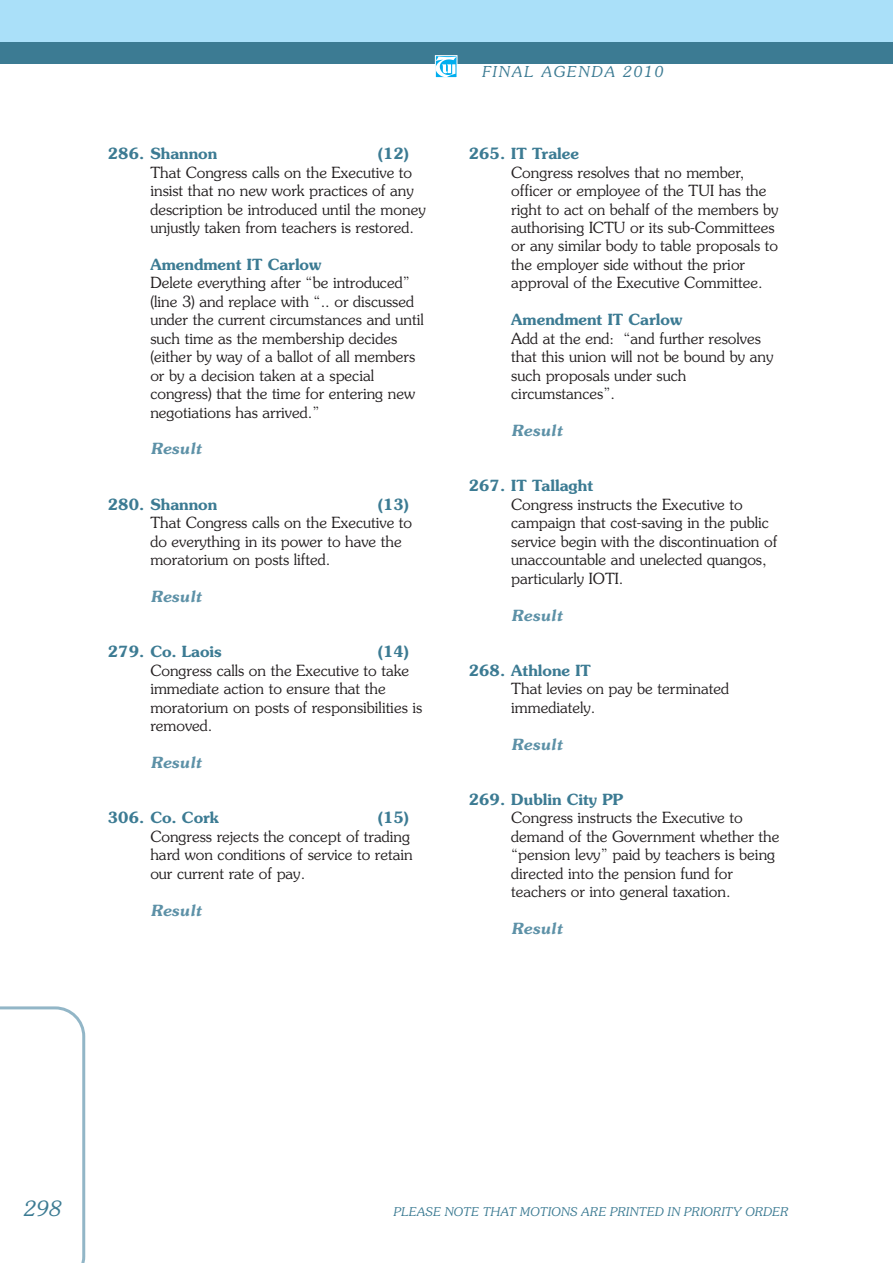
<style>
.page{position:relative;width:893px;height:1263px;background:#fff}
.page>*{position:absolute;margin:0;border:0;box-sizing:border-box;transform-origin:0 0}
.t1{font:italic 300 21px "Souvenir";color:#3c7b93}
.t2{font:300 15.3px/18.5px "Souvenir";color:#231f20}
.t3{font:600 15.3px "Souvenir";color:#3c7b93}
.t4{font:italic 600 15.3px "Souvenir";color:#5d91a7}
.t5{font:italic 300 15px "Souvenir";letter-spacing:.1em;color:#3c7b93}
.t6{font:italic 300 12px "Souvenir";color:#3c7b93}
</style>
<div class="page">
<div style="left:0;top:0;width:893px;height:53px;background:#aae0f9"></div>
<div style="left:0;top:43px;width:893px;height:21px;background:#3c7b93"></div>
<svg style="left:0;top:1006px;width:85px;height:257px"></svg>
<img style="left:437px;top:57px;width:18px;height:19px">
<div style="left:435px;top:55px;width:22px;height:23px;border:1px solid #fff"></div>
<p class="t3" style="left:108px;top:145px;width:111px">286. Shannon</p>
<p class="t3" style="left:378px;top:145px;width:33px">(12)</p>
<p class="t2" style="left:150px;top:163px;width:277px">That Congress calls on the Executive to insist that no new work practices of any description be introduced until the money unjustly taken from teachers is restored.</p>
<p class="t3" style="left:150px;top:256px;width:173px">Amendment IT Carlow</p>
<p class="t2" style="left:150px;top:274px;width:275px">Delete everything after “be introduced” (line 3) and replace with “.. or discussed under the current circumstances and until such time as the membership decides (either by way of a ballot of all members or by a decision taken at a special congress) that the time for entering new negotiations has arrived.”</p>
<p class="t4" style="left:150px;top:440px;width:53px">Result</p>
<p class="t3" style="left:108px;top:496px;width:111px">280. Shannon</p>
<p class="t3" style="left:378px;top:496px;width:33px">(13)</p>
<p class="t2" style="left:150px;top:514px;width:263px">That Congress calls on the Executive to do everything in its power to have the moratorium on posts lifted.</p>
<p class="t4" style="left:150px;top:588px;width:53px">Result</p>
<p class="t3" style="left:108px;top:643px;width:116px">279. Co. Laois</p>
<p class="t3" style="left:378px;top:643px;width:33px">(14)</p>
<p class="t2" style="left:150px;top:661px;width:273px">Congress calls on the Executive to take immediate action to ensure that the moratorium on posts of responsibilities is removed.</p>
<p class="t4" style="left:150px;top:754px;width:53px">Result</p>
<p class="t3" style="left:108px;top:809px;width:113px">306. Co. Cork</p>
<p class="t3" style="left:378px;top:809px;width:33px">(15)</p>
<p class="t2" style="left:150px;top:827px;width:264px">Congress rejects the concept of trading hard won conditions of service to retain our current rate of pay.</p>
<p class="t4" style="left:150px;top:901px;width:53px">Result</p>
<p class="t5" style="left:482px;top:63px;width:183px">FINAL AGENDA 2010</p>
<p class="t3" style="left:469px;top:145px;width:112px">265. IT Tralee</p>
<p class="t2" style="left:511px;top:163px;width:269px">Congress resolves that no member, officer or employee of the TUI has the right to act on behalf of the members by authorising ICTU or its sub-Committees or any similar body to table proposals to the employer side without the prior approval of the Executive Committee.</p>
<p class="t3" style="left:511px;top:311px;width:173px">Amendment IT Carlow</p>
<p class="t2" style="left:511px;top:329px;width:264px">Add at the end: “and further resolves that this union will not be bound by any such proposals under such circumstances”.</p>
<p class="t4" style="left:511px;top:422px;width:53px">Result</p>
<p class="t3" style="left:469px;top:477px;width:126px">267. IT Tallaght</p>
<p class="t2" style="left:511px;top:495px;width:268px">Congress instructs the Executive to campaign that cost-saving in the public service begin with the discontinuation of unaccountable and unelected quangos, particularly IOTI.</p>
<p class="t4" style="left:511px;top:606px;width:53px">Result</p>
<p class="t3" style="left:469px;top:662px;width:124px">268. Athlone IT</p>
<p class="t2" style="left:511px;top:680px;width:219px">That levies on pay be terminated immediately.</p>
<p class="t4" style="left:511px;top:735px;width:53px">Result</p>
<p class="t3" style="left:469px;top:791px;width:156px">269. Dublin City PP</p>
<p class="t2" style="left:511px;top:809px;width:270px">Congress instructs the Executive to demand of the Government whether the “pension levy” paid by teachers is being directed into the pension fund for teachers or into general taxation.</p>
<p class="t4" style="left:511px;top:920px;width:53px">Result</p>
<h1 class="t1" style="left:24px;top:1196px;width:39px">298</h1>
<p class="t6" style="left:393px;top:1204px;width:397px">PLEASE NOTE THAT MOTIONS ARE PRINTED IN PRIORITY ORDER</p>
</div>
